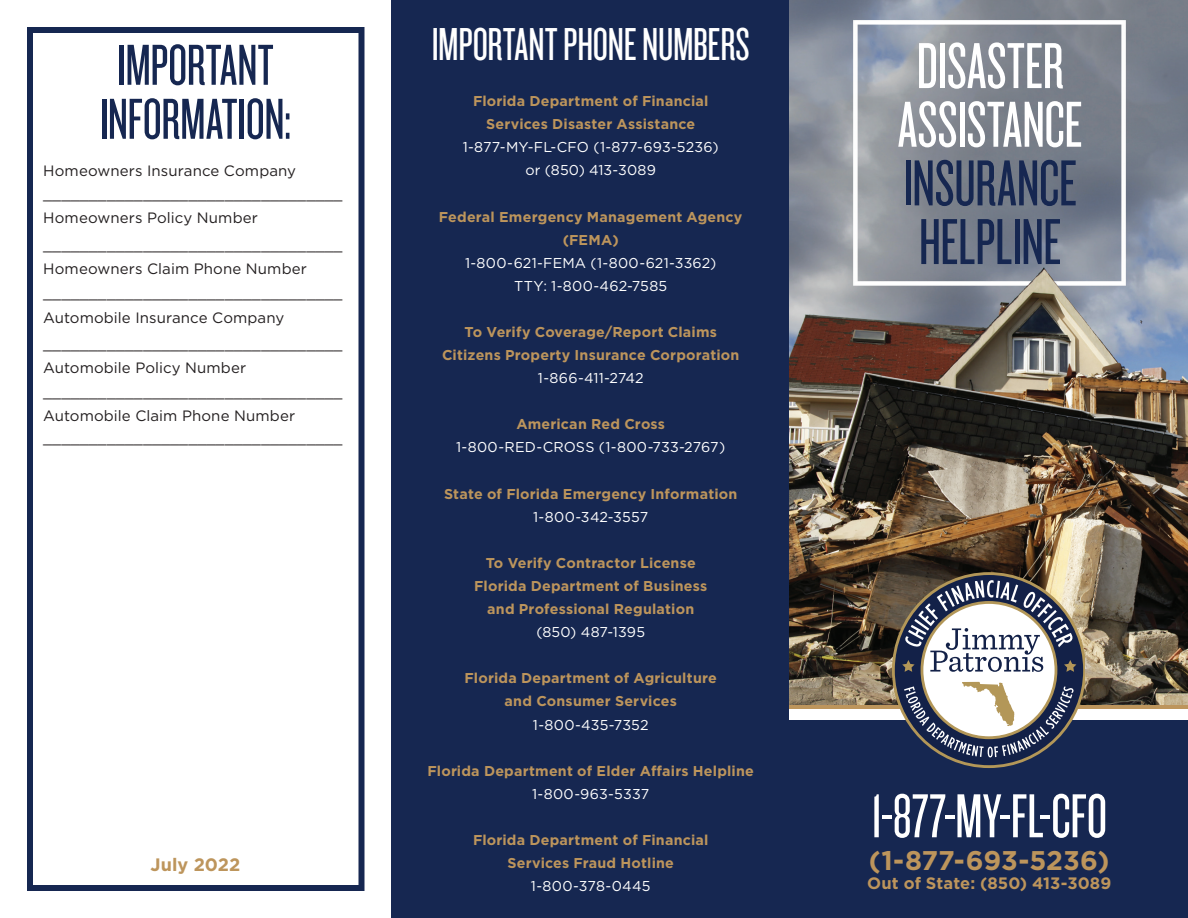
<style>
.page{position:relative;width:1188px;height:918px;background:#fff}
.page>*{position:absolute;margin:0;border:0;box-sizing:border-box;transform-origin:0 0}
.t1{font:67.5px/58.7px "Knockout HTF27 Junior Bantamwt";letter-spacing:-.005em;color:#fff}
.t2{font:67.5px/58.7px "Knockout HTF27 Junior Bantamwt";letter-spacing:-.005em;color:#162751}
.t3{font:64.5px "Knockout HTF27 Junior Bantamwt";letter-spacing:-.005em;color:#fff}
.t4{font:60px/54px "Knockout HTF27 Junior Bantamwt";letter-spacing:-.01em;color:#162751}
.t5{font:48px "Knockout HTF27 Junior Bantamwt";letter-spacing:-.005em;color:#fff}
.t6{font:700 27px "Gotham";letter-spacing:-.01em;color:#bd955c}
.t7{font:700 18px "Gotham";color:#bd955c}
.t8{font:700 16.5px "Gotham";letter-spacing:.005em;color:#bd955c}
.t9{font:15px/24px "Gotham";letter-spacing:.01em;color:#231f20}
.t10{font:700 14.25px/23.1px "Gotham";letter-spacing:.015em;color:#bd955c;text-align:center}
.t11{font:14.25px/23.1px "Gotham";letter-spacing:.015em;color:#fff;text-align:center}
.t12{font:14.25px "Gotham";letter-spacing:-.005em;color:#fff}
</style>
<div class="page">
<div style="left:392px;top:0;width:397px;height:918px;background:#162751"></div>
<div style="left:392px;top:714px;width:796px;height:204px;background:#162751"></div>
<img style="left:789px;top:0;width:399px;height:706px">
<div style="left:789px;top:708px;width:399px;height:12px;background:#fff"></div>
<hr style="left:789px;top:706px;width:399px;height:3px;background:#bd955c">
<svg style="left:892px;top:572px;width:192px;height:196px"></svg>
<div style="left:27px;top:27px;width:337px;height:864px;border:6px solid #162751"></div>
<h3 class="t4" style="left:100px;top:39px;width:193px">IMPORTANT<br>INFORMATION:</h3>
<p class="t9" style="left:43px;top:159px;width:301px;line-height:22.5px">Homeowners Insurance Company _________________________________</p>
<p class="t9" style="left:43px;top:204px;width:301px;line-height:27px">Homeowners Policy Number _________________________________</p>
<p class="t9" style="left:43px;top:256px;width:301px">Homeowners Claim Phone Number _________________________________</p>
<p class="t9" style="left:43px;top:305px;width:301px;line-height:25.5px">Automobile Insurance Company _________________________________</p>
<p class="t9" style="left:43px;top:355px;width:301px">Automobile Policy Number _________________________________<br>Automobile Claim Phone Number</p>
<p class="t9" style="left:43px;top:426px;width:301px">_________________________________</p>
<p class="t7" style="left:151px;top:853px;width:91px">July 2022</p>
<h3 class="t5" style="left:432px;top:21px;width:320px">IMPORTANT PHONE NUMBERS</h3>
<p class="t10" style="left:473px;top:90px;width:237px">Florida Department of Financial<br>Services Disaster Assistance</p>
<p class="t11" style="left:463px;top:136px;width:258px">1-877-MY-FL-CFO (1-877-693-5236) or (850) 413-3089</p>
<p class="t10" style="left:439px;top:205px;width:305px">Federal Emergency Management Agency (FEMA)</p>
<p class="t11" style="left:465px;top:251px;width:253px">1-800-621-FEMA (1-800-621-3362)<br>TTY: 1-800-462-7585</p>
<p class="t10" style="left:442px;top:320px;width:299px">To Verify Coverage/Report Claims<br>Citizens Property Insurance Corporation</p>
<p class="t12" style="left:538px;top:370px;width:107px">1-866-411-2742</p>
<p class="t10" style="left:516px;top:413px;width:150px">American Red Cross</p>
<p class="t11" style="left:456px;top:436px;width:271px">1-800-RED-CROSS (1-800-733-2767)</p>
<p class="t10" style="left:444px;top:482px;width:295px">State of Florida Emergency Information</p>
<p class="t11" style="left:533px;top:505px;width:117px">1-800-342-3557</p>
<p class="t10" style="left:474px;top:551px;width:235px">To Verify Contractor License<br>Florida Department of Business and Professional Regulation</p>
<p class="t11" style="left:536px;top:620px;width:110px">(850) 487-1395</p>
<p class="t10" style="left:465px;top:667px;width:254px">Florida Department of Agriculture and Consumer Services</p>
<p class="t11" style="left:533px;top:713px;width:117px">1-800-435-7352</p>
<p class="t10" style="left:428px;top:759px;width:328px">Florida Department of Elder Affairs Helpline</p>
<p class="t11" style="left:532px;top:782px;width:119px">1-800-963-5337</p>
<p class="t10" style="left:473px;top:828px;width:237px">Florida Department of Financial<br>Services Fraud Hotline</p>
<p class="t11" style="left:531px;top:874px;width:121px">1-800-378-0445</p>
<h1 class="t1" style="left:898px;top:38px;width:186px">DISASTER<br>ASSISTANCE</h1>
<h1 class="t2" style="left:903px;top:155px;width:175px">INSURANCE<br>HELPLINE</h1>
<h2 class="t3" style="left:871px;top:784px;width:238px">1-877-MY-FL-CFO</h2>
<h3 class="t6" style="left:869px;top:842px;width:242px">(1-877-693-5236)</h3>
<p class="t8" style="left:867px;top:873px;width:246px">Out of State: (850) 413-3089</p>
</div>
